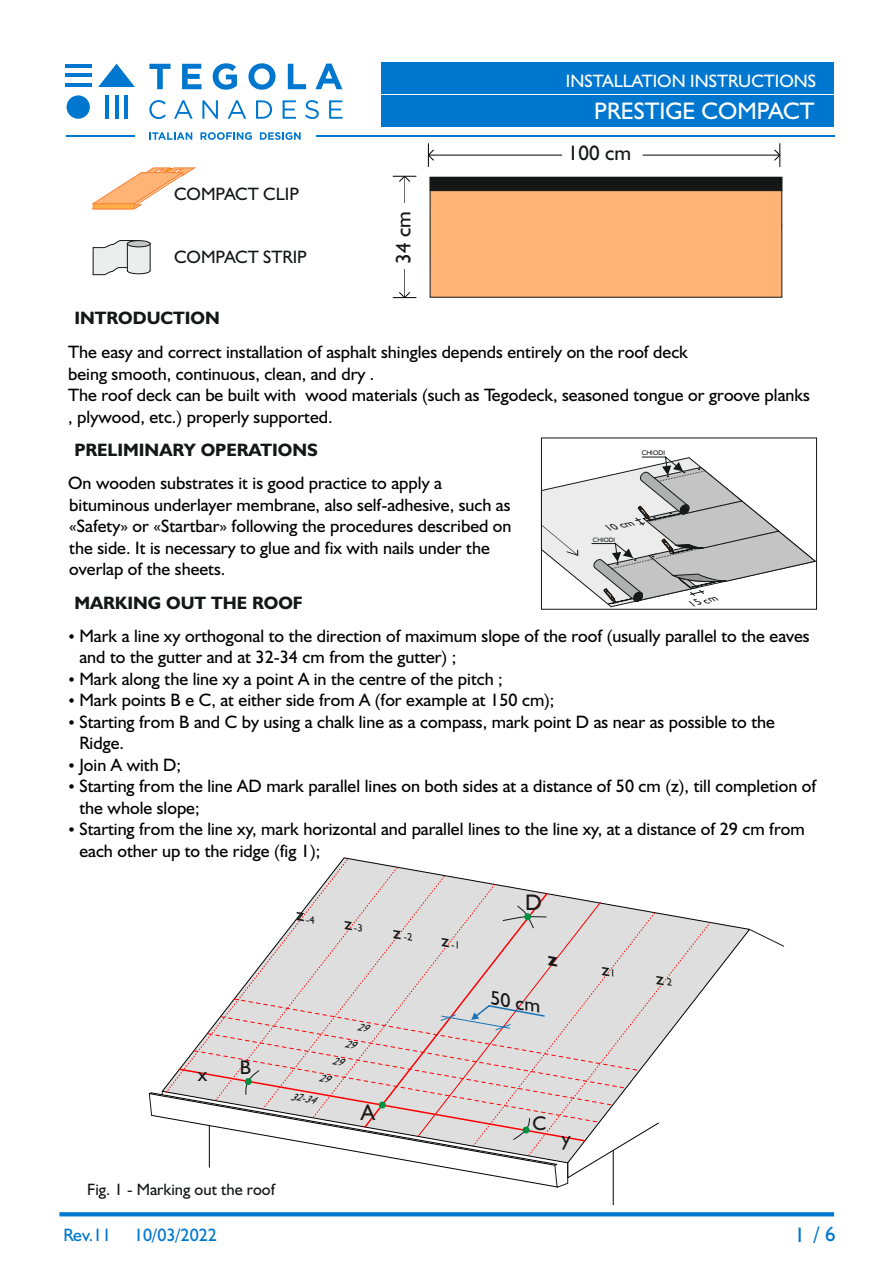
<style>
.page{position:relative;width:893px;height:1263px;background:#fff}
.page>*{position:absolute;margin:0;border:0;box-sizing:border-box;transform-origin:0 0}
.t1{font:24px "Humanist 521 BT";color:#fff}
.t2{font:22.65px "Humanist 521 BT";color:#1f1a17}
.t3{font:21px "Humanist 521 BT";color:#151616}
.t4{font:21px "Humanist 521 BT";color:#0077cf}
.t5{font:19.95px "Humanist 521 BT";color:#151616}
.t6{font:italic 19.65px "Humanist 521 BT";color:#151616}
.t7{font:18px/21.5px "Humanist 521 BT";color:#000}
.t8{font:700 18px "Humanist 521 BT";color:#151616}
.t9{font:18px "Humanist 521 BT";color:#fff}
.t10{font:18px "Humanist 521 BT";color:#151616}
.t11{font:18px "Humanist 521 BT";color:#0077cf}
.t12{font:16.5px "Humanist 521 BT";color:#151616}
.t13{font:italic 10.5px "Humanist 521 BT";color:#151616}
.t14{font:italic 9.3px "Humanist 521 BT";color:#151616;scale:1.2 1}
.t15{font:6.75px "Humanist 521 BT";color:#151616}
.t16{font:6.45px "Humanist 521 BT";color:#151616}
</style>
<div class="page">
<svg style="left:59px;top:1212px;width:775px;height:4px;background:#0d7dd1"></svg>
<div style="left:382px;top:63px;width:452px;height:31px;background:#0077cf"></div>
<div style="left:382px;top:95px;width:452px;height:32px;background:#0077cf"></div>
<svg style="left:98px;top:64px;width:37px;height:23px"></svg>
<div style="left:67px;top:95px;width:23px;height:24px;background:#0077cf;border-radius:50%"></div>
<hr style="left:105px;top:95px;width:4px;height:24px;background:#0077cf">
<hr style="left:115px;top:95px;width:4px;height:24px;background:#0077cf">
<hr style="left:124px;top:95px;width:4px;height:24px;background:#0077cf">
<hr style="left:65px;top:64px;width:26px;height:4px;background:#0077cf">
<hr style="left:65px;top:73px;width:26px;height:4px;background:#0077cf">
<hr style="left:65px;top:83px;width:26px;height:4px;background:#0077cf">
<hr style="left:67px;top:135px;width:68px;height:2px;background:#0077cf">
<hr style="left:316px;top:135px;width:518px;height:2px;background:#0077cf">
<svg style="left:149px;top:132px;width:43px;height:8px"></svg>
<svg style="left:200px;top:132px;width:52px;height:8px"></svg>
<svg style="left:260px;top:132px;width:41px;height:8px"></svg>
<svg style="left:149px;top:64px;width:22px;height:25px"></svg>
<svg style="left:182px;top:64px;width:19px;height:25px"></svg>
<svg style="left:213px;top:63px;width:24px;height:27px"></svg>
<svg style="left:248px;top:63px;width:28px;height:27px"></svg>
<svg style="left:288px;top:64px;width:18px;height:25px"></svg>
<svg style="left:315px;top:64px;width:27px;height:25px"></svg>
<svg style="left:149px;top:100px;width:17px;height:19px"></svg>
<svg style="left:174px;top:100px;width:19px;height:19px"></svg>
<svg style="left:202px;top:100px;width:16px;height:19px"></svg>
<svg style="left:228px;top:100px;width:18px;height:19px"></svg>
<svg style="left:256px;top:100px;width:16px;height:19px"></svg>
<svg style="left:283px;top:100px;width:13px;height:19px"></svg>
<svg style="left:305px;top:100px;width:14px;height:19px"></svg>
<svg style="left:329px;top:100px;width:13px;height:19px"></svg>
<hr style="left:439px;top:155px;width:123px;height:1px;background:#000">
<hr style="left:643px;top:155px;width:127px;height:1px;background:#000">
<svg style="left:428px;top:143px;width:11px;height:24px"></svg>
<svg style="left:770px;top:143px;width:11px;height:24px"></svg>
<svg style="left:430px;top:177px;width:352px;height:121px;background:#e19f69"></svg>
<svg style="left:393px;top:176px;width:23px;height:27px"></svg>
<svg style="left:393px;top:269px;width:23px;height:29px"></svg>
<svg style="left:92px;top:168px;width:103px;height:41px"></svg>
<svg style="left:93px;top:240px;width:57px;height:35px;background:#dcdddd"></svg>
<div style="left:127px;top:240px;width:23px;height:7px;background:#c5c5c5;border:1px solid #151616;border-radius:50%"></div>
<hr style="left:613px;top:1150px;width:1px;height:55px;background:#000">
<svg style="left:343px;top:857px;width:407px;height:122px"></svg>
<svg style="left:749px;top:929px;width:35px;height:18px"></svg>
<svg style="left:541px;top:456px;width:275px;height:151px"></svg>
<svg style="left:149px;top:858px;width:563px;height:330px"></svg>
<p class="t9" style="left:566px;top:73px;width:252px">INSTALLATION INSTRUCTIONS</p>
<h1 class="t1" style="left:594px;top:101px;width:222px">PRESTIGE COMPACT</h1>
<p class="t10" style="left:174px;top:187px;width:127px">COMPACT CLIP</p>
<p class="t10" style="left:174px;top:249px;width:134px">COMPACT STRIP</p>
<p class="t8" style="left:74px;top:310px;width:147px">INTRODUCTION</p>
<p class="t3" style="left:395px;top:264px;width:54px;rotate:-90deg">34 cm</p>
<p class="t3" style="left:568px;top:144px;width:65px">100 cm</p>
<p class="t7" style="left:68px;top:343px;width:621px">The easy and correct installation of asphalt shingles depends entirely on the roof deck</p>
<p class="t7" style="left:68px;top:386px;width:743px">The roof deck can be built with wood materials (such as Tegodeck, seasoned tongue or groove planks , plywood, etc.) properly supported.</p>
<p class="t7" style="left:68px;top:364px;width:308px">being smooth, continuous, clean, and dry .</p>
<p class="t8" style="left:74px;top:442px;width:245px">PRELIMINARY OPERATIONS</p>
<p class="t7" style="left:68px;top:474px;width:445px">On wooden substrates it is good practice to apply a bituminous underlayer membrane, also self-adhesive, such as «Safety» or «Startbar» following the procedures described on the side. It is necessary to glue and fix with nails under the overlap of the sheets.</p>
<p class="t8" style="left:74px;top:595px;width:230px">MARKING OUT THE ROOF</p>
<p class="t15" style="left:642px;top:449px;width:25px">CHIODI</p>
<p class="t14" style="left:607px;top:524px;width:25px;rotate:-12deg">10 cm</p>
<p class="t16" style="left:593px;top:537px;width:24px">CHIODI</p>
<p class="t14" style="left:691px;top:599px;width:25px;rotate:-12deg">15 cm</p>
<p class="t7" style="left:79px;top:626px;width:732px">Mark a line xy orthogonal to the direction of maximum slope of the roof (usually parallel to the eaves and to the gutter and at 32-34 cm from the gutter) ;</p>
<p class="t7" style="left:79px;top:669px;width:425px">Mark along the line xy a point A in the centre of the pitch ;</p>
<p class="t7" style="left:79px;top:691px;width:477px">Mark points B e C, at either side from A (for example at 150 cm);</p>
<p class="t7" style="left:79px;top:712px;width:697px">Starting from B and C by using a chalk line as a compass, mark point D as near as possible to the<br>Ridge.</p>
<p class="t7" style="left:79px;top:755px;width:103px">Join A with D;</p>
<p class="t7" style="left:79px;top:777px;width:738px">Starting from the line AD mark parallel lines on both sides at a distance of 50 cm (z), till completion of the whole slope;</p>
<p class="t7" style="left:79px;top:820px;width:727px">Starting from the line xy, mark horizontal and parallel lines to the line xy, at a distance of 29 cm from each other up to the ridge (fig 1);</p>
<p class="t2" style="left:525px;top:892px;width:18px">D</p>
<p class="t5" style="left:198px;top:1065px;width:11px">x</p>
<p class="t5" style="left:240px;top:1058px;width:13px">B</p>
<p class="t13" style="left:292px;top:1091px;width:26px;rotate:10deg">32-34</p>
<p class="t12" style="left:87px;top:1182px;width:190px">Fig. 1 - Marking out the roof</p>
<p class="t2" style="left:361px;top:1103px;width:16px">A</p>
<p class="t6" style="left:493px;top:989px;width:52px;rotate:10deg">50 cm</p>
<p class="t5" style="left:532px;top:1114px;width:15px">C</p>
<p class="t5" style="left:562px;top:1130px;width:10px">y</p>
<p class="t11" style="left:63px;top:1228px;width:49px">Rev.11</p>
<p class="t11" style="left:134px;top:1228px;width:84px">10/03/2022</p>
<p class="t4" style="left:794px;top:1225px;width:43px">1 / 6</p>
</div>
